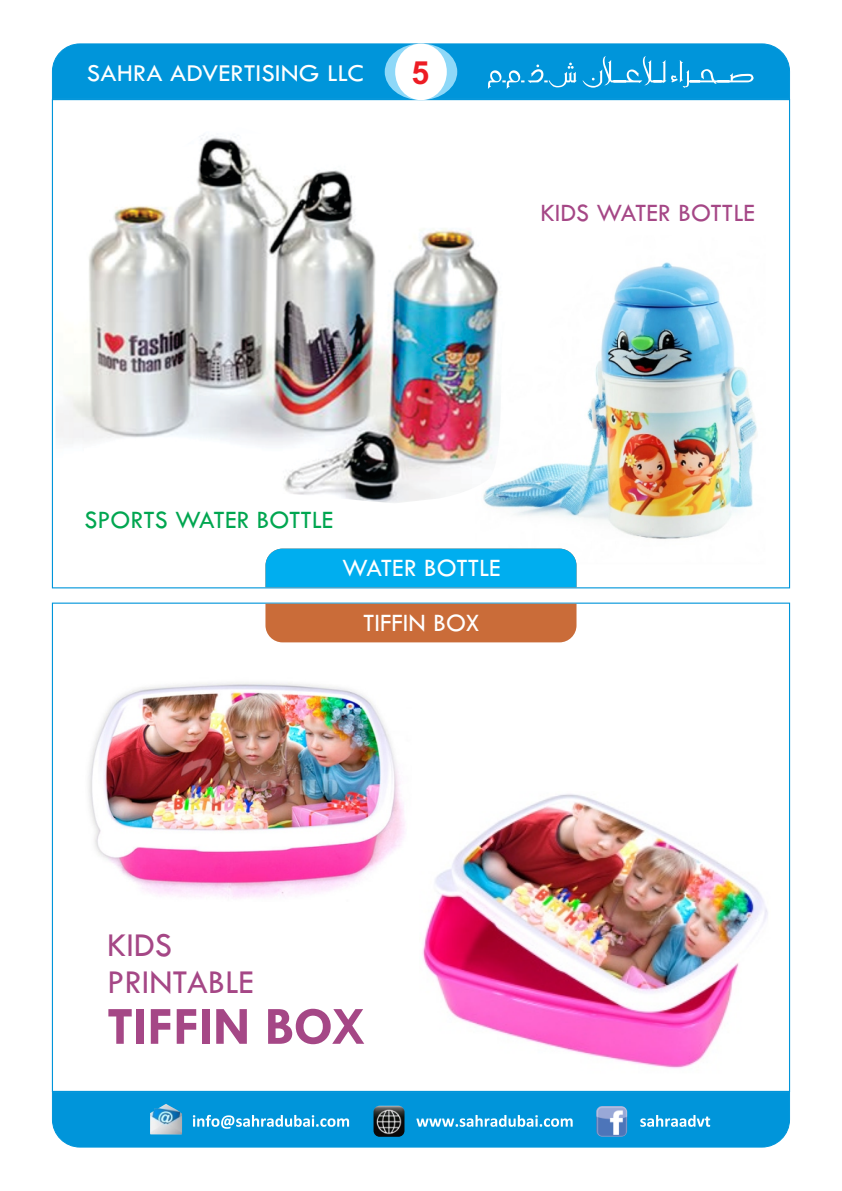
<style>
.page{position:relative;width:842px;height:1191px;background:#fff}
.page>*{position:absolute;margin:0;border:0;box-sizing:border-box;transform-origin:0 0}
.t1{font:700 54px "Tw Cen";color:#a54786}
.t2{font:34.6px/37.8px "Tw Cen";color:#a54786}
.t3{font:700 32px "Arial";color:#ed1c24}
.t4{font:26px "Tw Cen";color:#fff}
.t5{font:26px "Tw Cen";color:#00a650}
.t6{font:26px "Tw Cen";color:#a54786}
.t7{font:25.2px "Tw Cen";color:#fff;scale:1.07 1}
</style>
<div class="page">
<div style="left:52px;top:602px;width:738px;height:490px;background:#fff;border:1px solid #0095da"></div>
<div style="left:52px;top:99px;width:738px;height:489px;background:#fff;border:1px solid #0095da"></div>
<div style="left:51px;top:1091px;width:739px;height:57px;background:#0095da"></div>
<div style="left:51px;top:43px;width:739px;height:57px;background:#0095da"></div>
<svg style="left:193px;top:1114px;width:517px;height:14px;background:#45b1e3"></svg>
<img style="left:596px;top:1106px;width:31px;height:30px;border-radius:6px">
<img style="left:150px;top:1103px;width:32px;height:31px">
<img style="left:373px;top:1105px;width:31px;height:31px;border-radius:6px">
<div style="left:385px;top:44px;width:72px;height:56px;background:#8ed8f8;border-radius:50%"></div>
<div style="left:395px;top:44px;width:52px;height:56px;background:#fff;border-radius:50%"></div>
<svg style="left:488px;top:56px;width:266px;height:33px;background:#21a2de"></svg>
<img style="left:486px;top:262px;width:271px;height:302px">
<div style="left:265px;top:603px;width:311px;height:39px;background:#ca6c39"></div>
<div style="left:265px;top:548px;width:311px;height:39px;background:#00aeef"></div>
<img style="left:56px;top:135px;width:458px;height:368px">
<img style="left:422px;top:794px;width:346px;height:275px">
<img style="left:88px;top:682px;width:317px;height:217px">
<p class="t7" style="left:87px;top:64px;width:260px">SAHRA ADVERTISING LLC</p>
<p class="t3" style="left:411px;top:60px;width:19px">5</p>
<p class="t6" style="left:540px;top:203px;width:216px">KIDS WATER BOTTLE</p>
<p class="t5" style="left:84px;top:510px;width:250px">SPORTS WATER BOTTLE</p>
<p class="t4" style="left:342px;top:558px;width:160px">WATER BOTTLE</p>
<p class="t4" style="left:363px;top:613px;width:118px">TIFFIN BOX</p>
<h2 class="t2" style="left:107px;top:928px;width:148px">KIDS<br>PRINTABLE</h2>
<h1 class="t1" style="left:107px;top:1006px;width:260px">TIFFIN BOX</h1>
</div>
